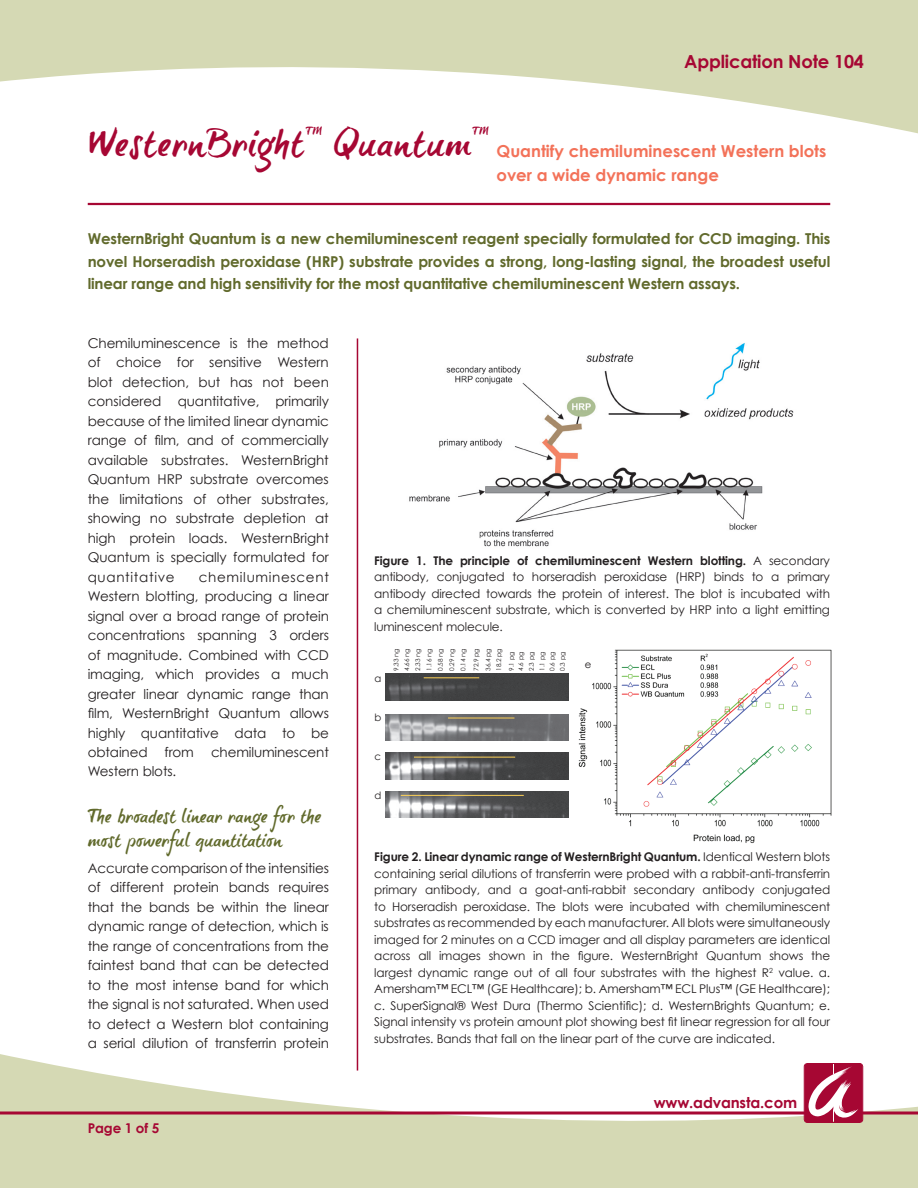
<style>
.page{position:relative;width:918px;height:1188px;background:#fff}
.page>*{position:absolute;margin:0;border:0;box-sizing:border-box;transform-origin:0 0}
.t1{font:36px "brush tip Terrence";color:#a60733}
.t2{font:18px/24px "brush tip Terrence";letter-spacing:-.015em;color:#616a2c}
.t3{font:700 18px "Century Gothic";letter-spacing:-.01em;color:#a60733}
.t4{font:700 16.5px/24px "Century Gothic";color:#f37259}
.t5{font:700 15px/22.5px "Century Gothic";letter-spacing:-.01em;color:#616a2c;text-align:justify}
.t6{font:700 15px "Century Gothic";letter-spacing:-.01em;color:#a60733}
.t7{font:13.5px/19.5px "Century Gothic";letter-spacing:-.01em;color:#231f20;text-align:justify}
.t8{font:700 13.5px "Century Gothic";letter-spacing:-.01em;color:#a60733}
.t9{font:12px/16.5px "Century Gothic";letter-spacing:-.01em;color:#231f20;text-align:justify}
.t10{font:10.2px "Century Gothic";color:#231f20}
.t11{font:6.45px/11.2px "Century Gothic";letter-spacing:-.01em;color:#231f20;text-align:justify}
.s1{font-weight:700}
</style>
<div class="page">
<svg style="left:0;top:0;width:918px;height:134px;fill:#d5d9b4"></svg>
<svg style="left:0;top:1052px;width:918px;height:136px;fill:#d5d9b4"></svg>
<hr style="left:0;top:1112px;width:918px;height:2px;background:#a60733">
<svg style="left:804px;top:1064px;width:59px;height:58px"></svg>
<div style="left:804px;top:1063px;width:59px;height:60px;border:1px solid #a60733;border-radius:3px"></div>
<hr style="left:88px;top:203px;width:742px;height:2px;background:#a60733">
<hr style="left:357px;top:338px;width:1px;height:733px;background:#a60733">
<img style="left:578px;top:649px;width:254px;height:195px">
<img style="left:386px;top:753px;width:183px;height:26px">
<img style="left:386px;top:714px;width:183px;height:27px">
<img style="left:386px;top:791px;width:183px;height:27px">
<img style="left:386px;top:674px;width:183px;height:26px">
<img style="left:409px;top:343px;width:385px;height:204px">
<hr style="left:424px;top:677px;width:55px;height:1px;background:#fed258">
<hr style="left:448px;top:718px;width:67px;height:1px;background:#fed258">
<hr style="left:414px;top:757px;width:101px;height:1px;background:#fed258">
<hr style="left:401px;top:795px;width:123px;height:1px;background:#fed258">
<h2 class="t3" style="left:684px;top:50px;width:181px">Application Note 104</h2>
<h1 class="t1" style="left:88px;top:121px;width:403px">WesternBright<sup>™</sup> Quantum<sup>™</sup></h1>
<h3 class="t4" style="left:496px;top:139px;width:331px">Quantify chemiluminescent Western blots over a wide dynamic range</h3>
<p class="t5" style="left:88px;top:227px;width:744px">WesternBright Quantum is a new chemiluminescent reagent specially formulated for CCD imaging. This novel Horseradish peroxidase (HRP) substrate provides a strong, long-lasting signal, the broadest useful linear range and high sensitivity for the most quantitative chemiluminescent Western assays.</p>
<p class="t7" style="left:88px;top:333px;width:243px">Chemiluminescence is the method of choice for sensitive Western blot detection, but has not been considered quantitative, primarily because of the limited linear dynamic range of film, and of commercially available substrates. WesternBright Quantum HRP substrate overcomes the limitations of other substrates, showing no substrate depletion at high protein loads. WesternBright Quantum is specially formulated for quantitative</p>
<p class="t7" style="left:88px;top:567px;width:243px;text-indent:111px">chemiluminescent Western blotting, producing a linear signal over a broad range of protein concentrations spanning 3 orders of magnitude. Combined with CCD imaging, which provides a much greater linear dynamic range than film, WesternBright Quantum allows highly quantitative data to be obtained</p>
<p class="t7" style="left:165px;top:742px;width:31px">from</p>
<p class="t7" style="left:211px;top:742px;width:119px">chemiluminescent</p>
<p class="t7" style="left:88px;top:762px;width:90px">Western blots.</p>
<h2 class="t2" style="left:88px;top:803px;width:236px">The broadest linear range for the most powerful quantitation</h2>
<p class="t7" style="left:88px;top:858px;width:243px">Accurate comparison of the intensities of different protein bands requires that the bands be within the linear dynamic range of detection, which is the range of concentrations from the faintest band that can be detected to the most intense band for which the signal is not saturated. When used to detect a Western blot containing a serial dilution of transferrin protein</p>
<p class="t8" style="left:88px;top:1120px;width:73px">Page 1 of 5</p>
<p class="t9" style="left:374px;top:552px;width:457px"><span class="s1">Figure 1. The principle of chemiluminescent Western blotting.</span> A secondary antibody, conjugated to horseradish peroxidase (HRP) binds to a primary antibody directed towards the protein of interest. The blot is incubated with a chemiluminescent substrate, which is converted by HRP into a light emitting luminescent molecule.</p>
<p class="t10" style="left:374px;top:672px;width:8px">a</p>
<p class="t11" style="left:390px;top:671px;width:24px;rotate:-90deg">9.33 ng 4.66 ng 2.33 ng 1.16 ng 0.58 ng 0.29 ng 0.14 ng</p>
<p class="t11" style="left:470px;top:671px;width:24px;line-height:12.3px;rotate:-90deg">72.9 pg<br>36.4 pg</p>
<p class="t11" style="left:493px;top:671px;width:24px;line-height:12.6px;rotate:-90deg">18.2 pg<br>9.1 pg</p>
<p class="t11" style="left:515px;top:671px;width:21px;line-height:10.4px;rotate:-90deg">4.6 pg 2.3 pg 1.1 pg 0.6 pg 0.3 pg</p>
<p class="t10" style="left:585px;top:658px;width:8px">e</p>
<p class="t10" style="left:374px;top:711px;width:8px">b</p>
<p class="t10" style="left:374px;top:750px;width:8px">c</p>
<p class="t10" style="left:374px;top:789px;width:8px">d</p>
<p class="t9" style="left:374px;top:848px;width:457px"><span class="s1">Figure 2. Linear dynamic range of WesternBright Quantum.</span> Identical Western blots containing serial dilutions of transferrin were probed with a rabbit-anti-transferrin primary antibody, and a goat-anti-rabbit secondary antibody conjugated to Horseradish peroxidase. The blots were incubated with chemiluminescent substrates as recommended by each manufacturer. All blots were simultaneously imaged for 2 minutes on a CCD imager and all display parameters are identical across all images shown in the figure. WesternBright Quantum shows the largest dynamic range out of all four substrates with the highest R<sup>2</sup> value. a.<br>Amersham™ ECL™ (GE Healthcare); b. Amersham™ ECL Plus™ (GE Healthcare); c. SuperSignal® West Dura (Thermo Scientific); d. WesternBrights Quantum; e.<br>Signal intensity vs protein amount plot showing best fit linear regression for all four substrates. Bands that fall on the linear part of the curve are indicated.</p>
<p class="t6" style="left:654px;top:1093px;width:145px">www.advansta.com</p>
</div>
